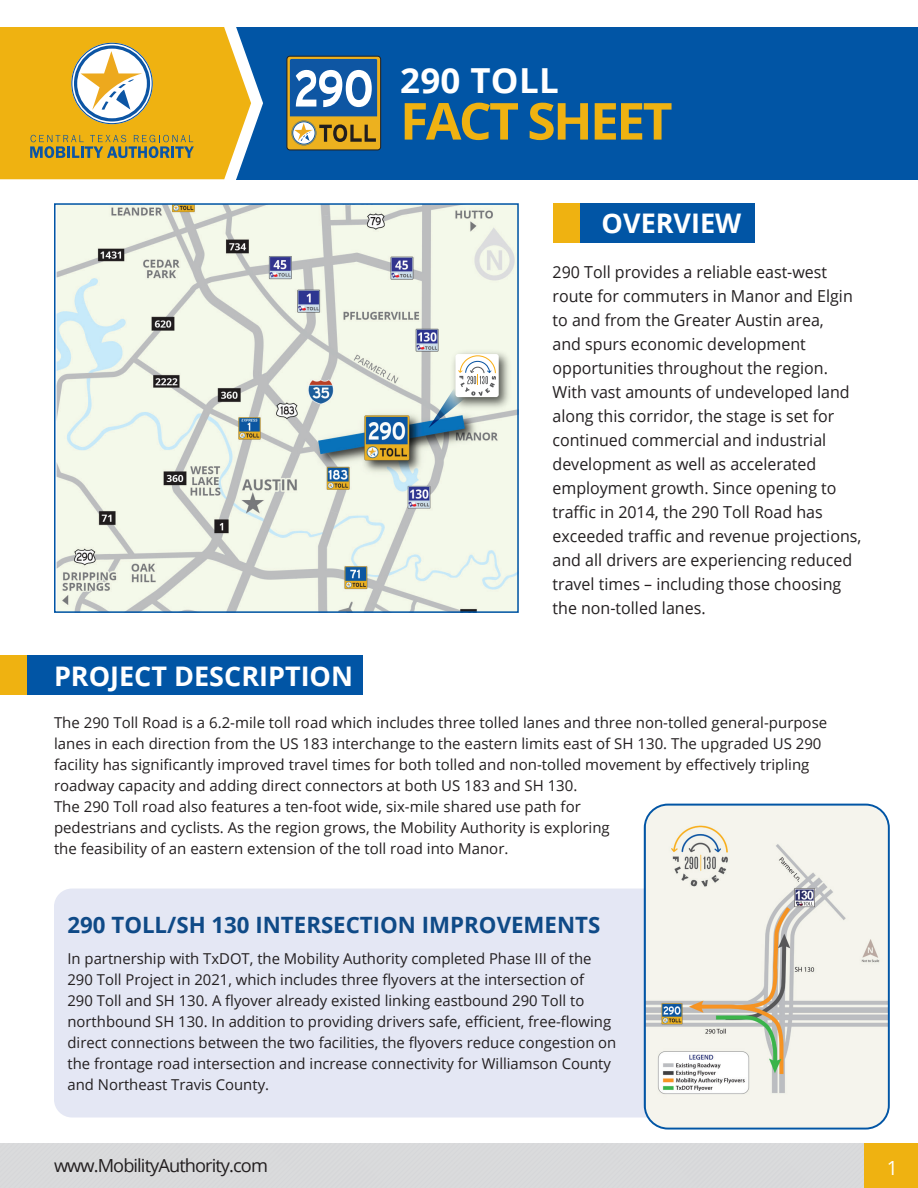
<style>
.page{position:relative;width:918px;height:1188px;background:#fff}
.page>*{position:absolute;margin:0;border:0;box-sizing:border-box;transform-origin:0 0}
.t1{font:700 51px "Open Sans";letter-spacing:-.05em;color:#efb211}
.t2{font:700 34.5px "Open Sans";letter-spacing:.01em;color:#fff}
.t3{font:700 27px "Open Sans";color:#fff}
.t4{font:700 22.5px "Open Sans";color:#0f4a87}
.t5{font:19.5px "Open Sans";color:#fff}
.t6{font:18px "Open Sans";letter-spacing:-.05em;color:#231f20}
.t7{font:16.5px/24px "Open Sans";color:#231f20}
.t8{font:15px/21px "Open Sans";color:#231f20}
</style>
<div class="page">
<div style="left:236px;top:27px;width:682px;height:152px;background:#0155a5"></div>
<svg style="left:287px;top:56px;width:94px;height:94px"></svg>
<div style="left:287px;top:56px;width:94px;height:94px;border:1px solid #231f20;border-radius:3px"></div>
<svg style="left:290px;top:59px;width:87px;height:86px"></svg>
<svg style="left:0;top:27px;width:265px;height:153px;background:#d8b23f"></svg>
<div style="left:558px;top:203px;width:197px;height:40px;background:#0155a5"></div>
<div style="left:553px;top:203px;width:27px;height:40px;background:#efb211"></div>
<div style="left:5px;top:655px;width:358px;height:40px;background:#0155a5"></div>
<div style="left:0;top:655px;width:27px;height:40px;background:#efb211"></div>
<div style="left:0;top:1143px;width:864px;height:45px;background:#d9d9db"></div>
<div style="left:864px;top:1143px;width:54px;height:45px;background:#efb211"></div>
<img style="left:57px;top:206px;width:459px;height:404px">
<img style="left:448px;top:346px;width:67px;height:67px">
<div style="left:456px;top:354px;width:43px;height:43px;background:#fff;border-radius:3px"></div>
<svg style="left:429px;top:355px;width:67px;height:73px"></svg>
<div style="left:54px;top:203px;width:465px;height:410px;border:2px solid #0155a5"></div>
<div style="left:54px;top:889px;width:810px;height:229px;background:#e4e7f4;border-radius:18px"></div>
<img style="left:645px;top:805px;width:243px;height:322px">
<div style="left:644px;top:804px;width:246px;height:326px;border:2px solid #0155a5;border-radius:23px"></div>
<h2 class="t2" style="left:400px;top:56px;width:160px">290 TOLL</h2>
<h1 class="t1" style="left:400px;top:85px;width:274px">FACT SHEET</h1>
<h3 class="t3" style="left:602px;top:205px;width:141px">OVERVIEW</h3>
<p class="t7" style="left:553px;top:260px;width:310px">290 Toll provides a reliable east-west route for commuters in Manor and Elgin to and from the Greater Austin area,<br>and spurs economic development opportunities throughout the region.<br>With vast amounts of undeveloped land along this corridor, the stage is set for continued commercial and industrial development as well as accelerated employment growth. Since opening to traffic in 2014, the 290 Toll Road has exceeded traffic and revenue projections, and all drivers are experiencing reduced travel times – including those choosing the non-tolled lanes.</p>
<h3 class="t3" style="left:54px;top:658px;width:301px">PROJECT DESCRIPTION</h3>
<p class="t8" style="left:54px;top:712px;width:775px">The 290 Toll Road is a 6.2-mile toll road which includes three tolled lanes and three non-tolled general-purpose lanes in each direction from the US 183 interchange to the eastern limits east of SH 130. The upgraded US 290 facility has significantly improved travel times for both tolled and non-tolled movement by effectively tripling roadway capacity and adding direct connectors at both US 183 and SH 130.<br>The 290 Toll road also features a ten-foot wide, six-mile shared use path for<br>pedestrians and cyclists. As the region grows, the Mobility Authority is exploring<br>the feasibility of an eastern extension of the toll road into Manor.</p>
<h3 class="t4" style="left:68px;top:909px;width:534px">290 TOLL/SH 130 INTERSECTION IMPROVEMENTS</h3>
<p class="t8" style="left:68px;top:948px;width:550px">In partnership with TxDOT, the Mobility Authority completed Phase III of the 290 Toll Project in 2021, which includes three flyovers at the intersection of<br>290 Toll and SH 130. A flyover already existed linking eastbound 290 Toll to northbound SH 130. In addition to providing drivers safe, efficient, free-flowing direct connections between the two facilities, the flyovers reduce congestion on the frontage road intersection and increase connectivity for Williamson County and Northeast Travis County.</p>
<p class="t6" style="left:54px;top:1153px;width:215px">www.MobilityAuthority.com</p>
<h3 class="t5" style="left:887px;top:1154px;width:13px">1</h3>
</div>
